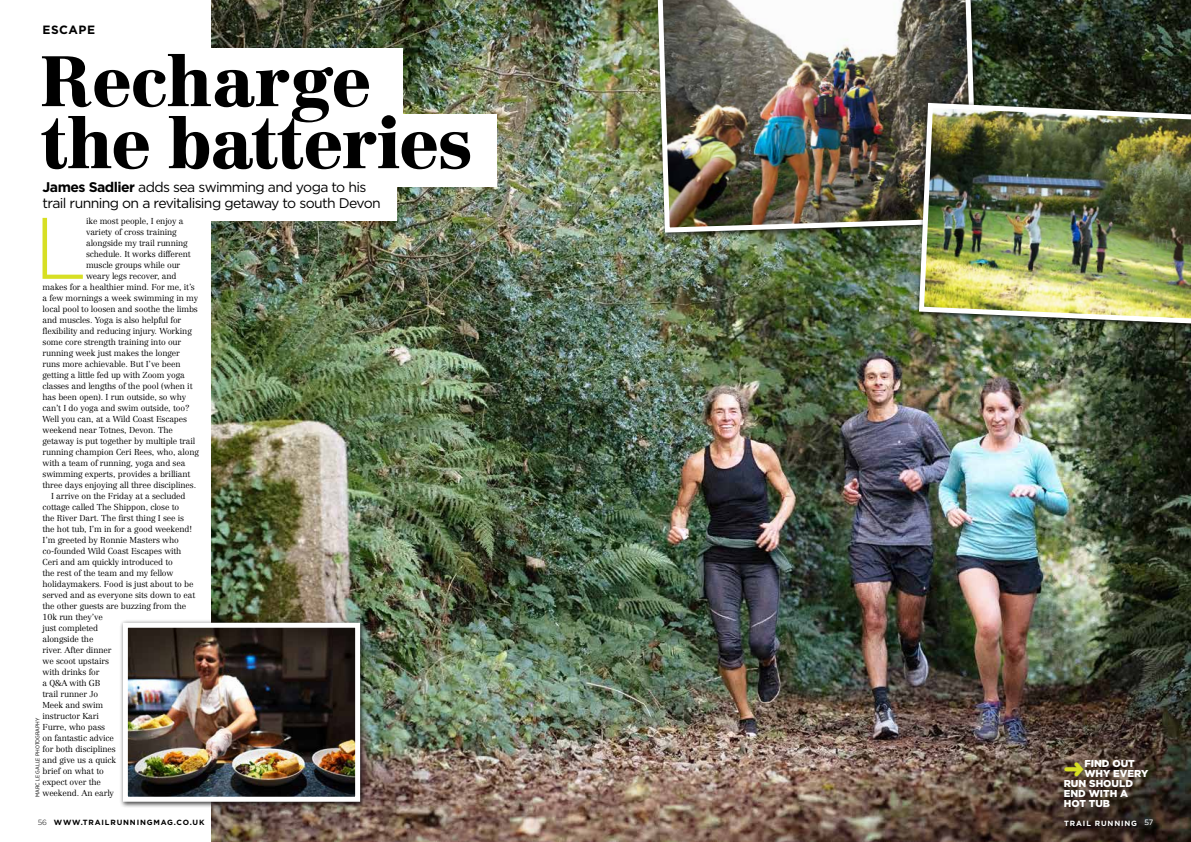
<style>
.page{position:relative;width:1191px;height:842px;background:#fff}
.page>*{position:absolute;margin:0;border:0;box-sizing:border-box;transform-origin:0 0}
.t1{font:300 87.1px "Gotham";color:#d7df23}
.t2{font:900 70px/62px "Centennial";letter-spacing:-.02em;color:#000}
.t3{font:14px/16px "Gotham";letter-spacing:-.045em;color:#000}
.t4{font:700 12px "Gotham";letter-spacing:.04em;color:#000}
.t5{font:900 10px "Gotham";color:#fff}
.t6{font:300 8.5px "Centennial";letter-spacing:-.015em;color:#000}
.t7{font:700 7.5px "Gotham";letter-spacing:.11em;color:#000}
.t8{font:700 7.5px "Gotham";letter-spacing:.11em;color:#fff}
.t9{font:5.5px "Gotham Narrow";color:#000}
.s1{font-weight:700}
.s2{font-weight:300}
</style>
<div class="page">
<img style="left:212px;top:0;width:979px;height:842px">
<div style="left:1064px;top:820px;width:75px;height:8px;background:#000;opacity:.75"></div>
<div style="left:1145px;top:820px;width:10px;height:8px;background:#000;opacity:.75"></div>
<div style="left:37px;top:48px;width:366px;height:72px;background:#fff"></div>
<div style="left:40px;top:115px;width:456px;height:72px;background:#fff"></div>
<div style="left:43px;top:172px;width:353px;height:49px;background:#fff"></div>
<div style="left:654px;top:0;width:329px;height:239px;background:#000;opacity:.75"></div>
<img style="left:655px;top:0;width:325px;height:235px">
<img style="left:916px;top:100px;width:275px;height:228px">
<div style="left:119px;top:619px;width:247px;height:189px;background:#000;opacity:.75"></div>
<img style="left:129px;top:629px;width:225px;height:167px">
<div style="left:123px;top:623px;width:237px;height:179px;border:5px solid #fff"></div>
<svg style="left:1064px;top:762px;width:19px;height:14px"></svg>
<h3 class="t4" style="left:43px;top:21px;width:54px">ESCAPE</h3>
<h2 class="t2" style="left:40px;top:49px;width:434px">Recharge the batteries</h2>
<h3 class="t3" style="left:43px;top:179px;width:340px"><span class="s1">James Sadlier</span> adds sea swimming and yoga to his trail running on a revitalising getaway to south Devon</h3>
<h1 class="t1" style="left:33px;top:193px;width:55px">L</h1>
<p class="t6" style="left:86px;top:216px;width:99px">ike most people, I enjoy a</p>
<p class="t6" style="left:86px;top:227px;width:92px">variety of cross training</p>
<p class="t6" style="left:86px;top:238px;width:103px">alongside my trail running</p>
<p class="t6" style="left:86px;top:249px;width:106px">schedule. It works different</p>
<p class="t6" style="left:86px;top:260px;width:96px">muscle groups while our</p>
<p class="t6" style="left:86px;top:271px;width:92px">weary legs recover, and</p>
<p class="t6" style="left:43px;top:282px;width:154px">makes for a healthier mind. For me, it’s</p>
<p class="t6" style="left:43px;top:293px;width:157px">a few mornings a week swimming in my</p>
<p class="t6" style="left:43px;top:304px;width:157px">local pool to loosen and soothe the limbs</p>
<p class="t6" style="left:43px;top:315px;width:140px">and muscles. Yoga is also helpful for</p>
<p class="t6" style="left:43px;top:326px;width:151px">flexibility and reducing injury. Working</p>
<p class="t6" style="left:43px;top:337px;width:140px">some core strength training into our</p>
<p class="t6" style="left:43px;top:348px;width:139px">running week just makes the longer</p>
<p class="t6" style="left:43px;top:359px;width:140px">runs more achievable. But I’ve been</p>
<p class="t6" style="left:43px;top:370px;width:144px">getting a little fed up with Zoom yoga</p>
<p class="t6" style="left:43px;top:381px;width:151px">classes and lengths of the pool (when it</p>
<p class="t6" style="left:43px;top:392px;width:145px">has been open). I run outside, so why</p>
<p class="t6" style="left:43px;top:403px;width:148px">can’t I do yoga and swim outside, too?</p>
<p class="t6" style="left:43px;top:414px;width:146px">Well you can, at a Wild Coast Escapes</p>
<p class="t6" style="left:43px;top:425px;width:132px">weekend near Totnes, Devon. The</p>
<p class="t6" style="left:43px;top:436px;width:154px">getaway is put together by multiple trail</p>
<p class="t6" style="left:43px;top:447px;width:158px">running champion Ceri Rees, who, along</p>
<p class="t6" style="left:43px;top:458px;width:144px">with a team of running, yoga and sea</p>
<p class="t6" style="left:43px;top:469px;width:149px">swimming experts, provides a brilliant</p>
<p class="t6" style="left:43px;top:480px;width:155px">three days enjoying all three disciplines.</p>
<p class="t6" style="left:51px;top:491px;width:136px">I arrive on the Friday at a secluded</p>
<p class="t6" style="left:43px;top:502px;width:138px">cottage called The Shippon, close to</p>
<p class="t6" style="left:43px;top:513px;width:143px">the River Dart. The first thing I see is</p>
<p class="t6" style="left:43px;top:524px;width:151px">the hot tub, I’m in for a good weekend!</p>
<p class="t6" style="left:43px;top:535px;width:138px">I’m greeted by Ronnie Masters who</p>
<p class="t6" style="left:43px;top:546px;width:140px">co-founded Wild Coast Escapes with</p>
<p class="t6" style="left:43px;top:557px;width:132px">Ceri and am quickly introduced to</p>
<p class="t6" style="left:43px;top:568px;width:132px">the rest of the team and my fellow</p>
<p class="t6" style="left:43px;top:579px;width:152px">holidaymakers. Food is just about to be</p>
<p class="t6" style="left:43px;top:590px;width:154px">served and as everyone sits down to eat</p>
<p class="t6" style="left:43px;top:601px;width:145px">the other guests are buzzing from the</p>
<p class="t6" style="left:43px;top:612px;width:62px">10k run they’ve</p>
<p class="t6" style="left:43px;top:623px;width:57px">just completed</p>
<p class="t6" style="left:43px;top:634px;width:52px">alongside the</p>
<p class="t6" style="left:43px;top:645px;width:71px">river. After dinner</p>
<p class="t6" style="left:43px;top:656px;width:68px">we scoot upstairs</p>
<p class="t6" style="left:43px;top:667px;width:59px">with drinks for</p>
<p class="t6" style="left:43px;top:678px;width:59px">a Q&amp;A with GB</p>
<p class="t6" style="left:43px;top:689px;width:57px">trail runner Jo</p>
<p class="t6" style="left:43px;top:700px;width:62px">Meek and swim</p>
<p class="t6" style="left:43px;top:711px;width:58px">instructor Kari</p>
<p class="t6" style="left:43px;top:722px;width:64px">Furre, who pass</p>
<p class="t6" style="left:43px;top:733px;width:73px">on fantastic advice</p>
<p class="t6" style="left:43px;top:744px;width:75px">for both disciplines</p>
<p class="t6" style="left:43px;top:755px;width:75px">and give us a quick</p>
<p class="t6" style="left:43px;top:766px;width:63px">brief on what to</p>
<p class="t6" style="left:43px;top:777px;width:60px">expect over the</p>
<p class="t6" style="left:43px;top:788px;width:73px">weekend. An early</p>
<p class="t9" style="left:34px;top:797px;width:81px;rotate:-90deg">MARC LE GALLE PHOTOGRAPHY</p>
<p class="t5" style="left:1084px;top:756px;width:52px">FIND OUT</p>
<p class="t5" style="left:1084px;top:766px;width:65px">WHY EVERY</p>
<p class="t5" style="left:1063px;top:776px;width:71px">RUN SHOULD</p>
<p class="t5" style="left:1063px;top:786px;width:66px">END WITH A</p>
<p class="t5" style="left:1063px;top:796px;width:48px">HOT TUB</p>
<p class="t7" style="left:38px;top:817px;width:168px"><span class="s2">56</span> WWW.TRAILRUNNINGMAG.CO.UK</p>
<p class="t8" style="left:1064px;top:818px;width:90px">TRAIL RUNNING <span class="s2">57</span></p>
</div>
